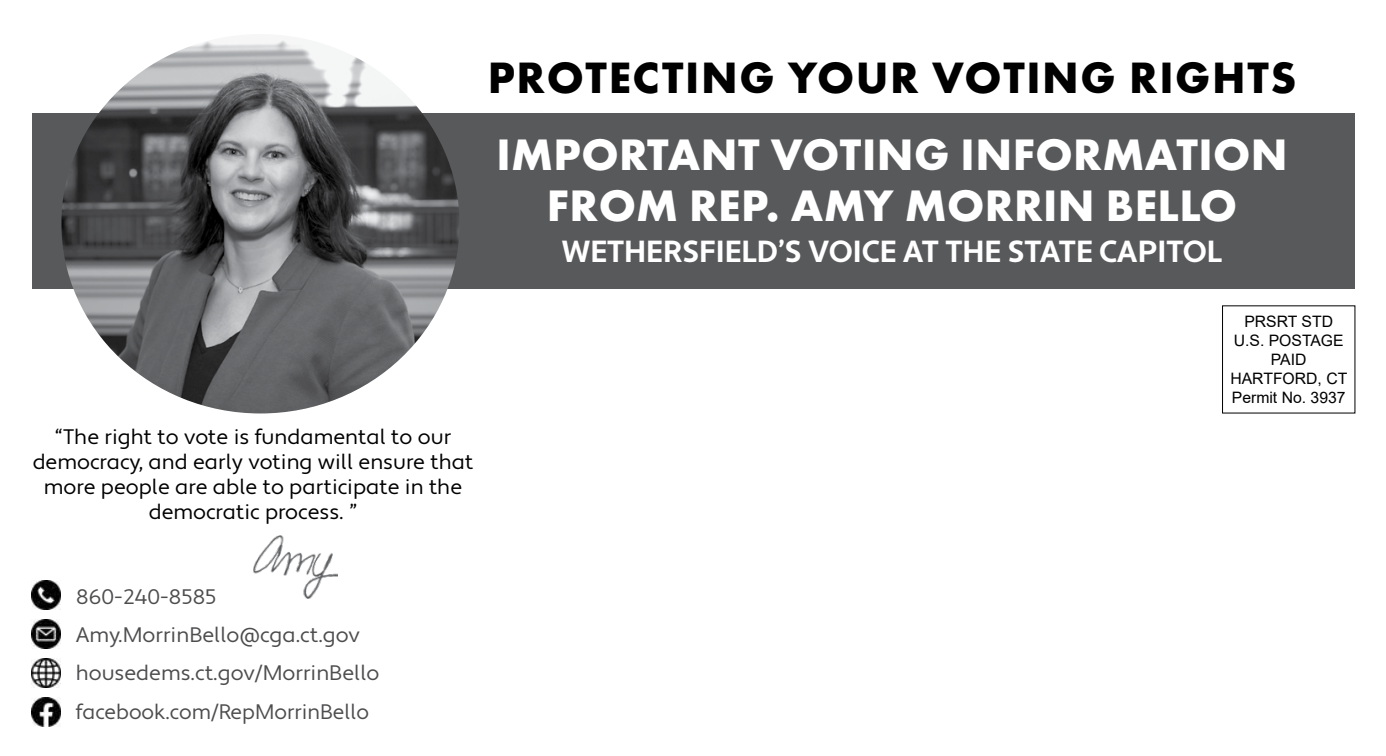
<style>
.page{position:relative;width:1386px;height:756px;background:#fff}
.page>*{position:absolute;margin:0;border:0;box-sizing:border-box;transform-origin:0 0}
.t1{font:700 45.85px/50.9px "Futura PT";letter-spacing:.01em;color:#fff;text-align:center}
.t2{font:700 45.5px "Futura PT";letter-spacing:.035em;color:#000}
.t3{font:700 30.45px "Apertura";color:#fff}
.t4{font:21px/25.2px "Apertura";color:#000;text-align:center}
.t5{font:21px/38.5px "Apertura";color:#4d4d4f}
.t6{font:15.75px/18.9px "Arial";color:#000;text-align:center}
</style>
<div class="page">
<img style="left:32px;top:580px;width:29px;height:30px">
<img style="left:32px;top:697px;width:29px;height:29px">
<img style="left:32px;top:619px;width:29px;height:29px">
<img style="left:32px;top:658px;width:29px;height:29px">
<div style="left:32px;top:114px;width:1323px;height:175px;background:#58595b"></div>
<img style="left:61px;top:40px;width:399px;height:373px">
<img style="left:253px;top:536px;width:84px;height:62px">
<h2 class="t2" style="left:488px;top:48px;width:810px">PROTECTING YOUR VOTING RIGHTS</h2>
<h1 class="t1" style="left:496px;top:128px;width:793px">IMPORTANT VOTING INFORMATION<br>FROM REP. AMY MORRIN BELLO</h1>
<h3 class="t3" style="left:562px;top:233px;width:662px">WETHERSFIELD’S VOICE AT THE STATE CAPITOL</h3>
<p class="t4" style="left:33px;top:424px;width:442px">“The right to vote is fundamental to our democracy, and early voting will ensure that more people are able to participate in the democratic process. ”</p>
<p class="t6" style="left:1230px;top:312px;width:118px">PRSRT STD<br>U.S. POSTAGE<br>PAID<br>HARTFORD, CT<br>Permit No. 3937</p>
<p class="t5" style="left:76px;top:578px;width:305px">860-240-8585<br>Amy.MorrinBello@cga.ct.gov housedems.ct.gov/MorrinBello facebook.com/RepMorrinBello</p>
</div>
